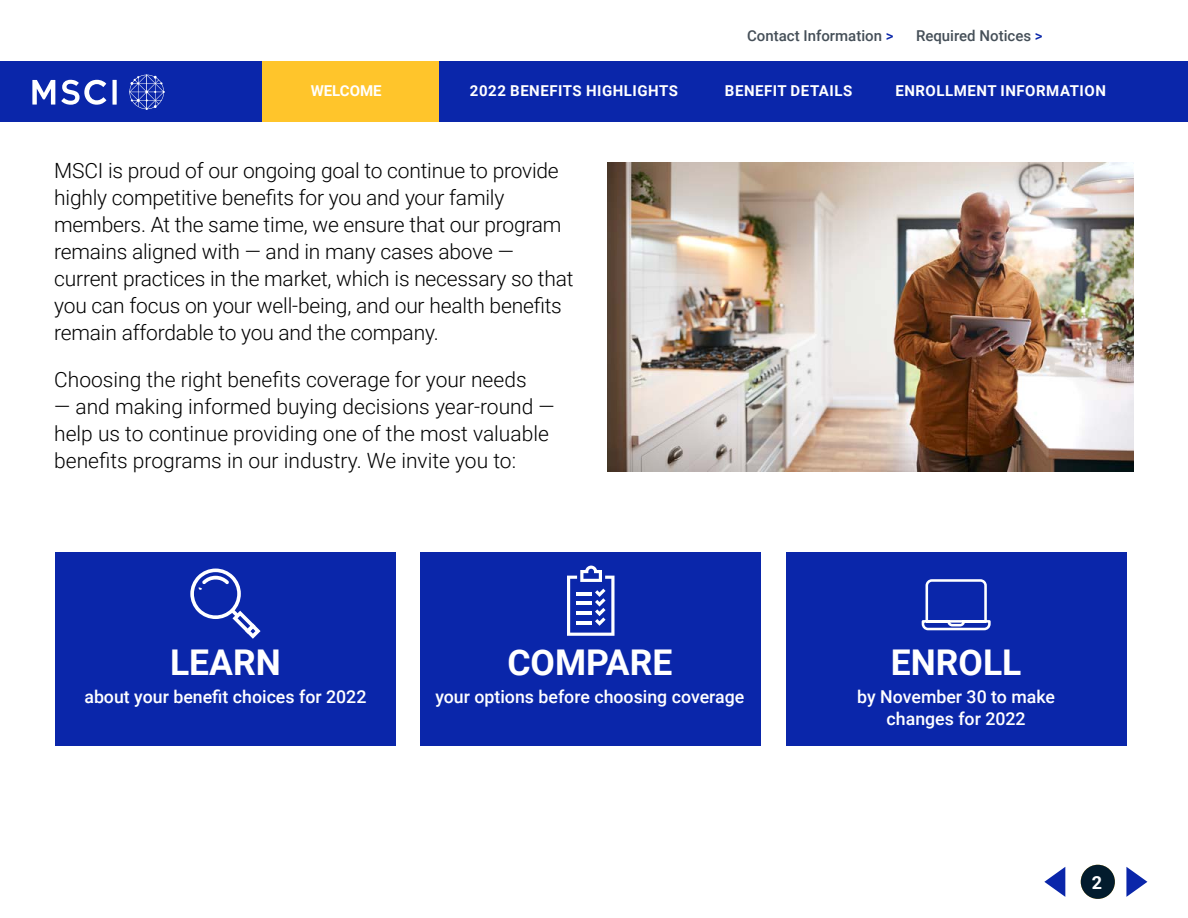
<style>
.page{position:relative;width:1188px;height:918px;background:#fff}
.page>*{position:absolute;margin:0;border:0;box-sizing:border-box;transform-origin:0 0}
.t1{font:700 35.55px "Roboto";color:#fff}
.t2{font:300 21px/27px "Roboto";letter-spacing:-.01em;color:#000}
.t3{font:700 18px "Roboto";color:#fff}
.t4{font:500 17.7px/21.3px "Roboto";color:#fff;text-align:center}
.t5{font:700 15px "Roboto";letter-spacing:.035em;color:#fff}
.t6{font:500 15px "Roboto";color:#454f58}
.t7{font:700 15px "Roboto";color:#fff}
.s1{color:#0a26aa}
</style>
<div class="page">
<div style="left:0;top:61px;width:1188px;height:61px;background:#0a26aa"></div>
<svg style="left:32px;top:80px;width:23px;height:25px"></svg>
<svg style="left:113px;top:80px;width:4px;height:25px"></svg>
<svg style="left:61px;top:80px;width:45px;height:25px"></svg>
<svg style="left:129px;top:75px;width:36px;height:35px"></svg>
<div style="left:263px;top:61px;width:176px;height:61px;background:#ffc52b"></div>
<div style="left:55px;top:552px;width:341px;height:194px;background:#0a26aa"></div>
<div style="left:421px;top:552px;width:340px;height:194px;background:#0a26aa"></div>
<div style="left:786px;top:552px;width:340px;height:194px;background:#0a26aa"></div>
<svg style="left:190px;top:569px;width:71px;height:70px"></svg>
<svg style="left:567px;top:566px;width:48px;height:70px"></svg>
<svg style="left:921px;top:579px;width:70px;height:52px"></svg>
<div style="left:1081px;top:865px;width:34px;height:34px;background:#031c2d;border-radius:50%"></div>
<svg style="left:1126px;top:867px;width:21px;height:30px"></svg>
<svg style="left:1044px;top:867px;width:21px;height:30px"></svg>
<img style="left:607px;top:162px;width:527px;height:310px">
<p class="t7" style="left:311px;top:81px;width:72px">WELCOME</p>
<p class="t5" style="left:470px;top:81px;width:210px">2022 BENEFITS HIGHLIGHTS</p>
<p class="t2" style="left:54px;top:156px;width:521px">MSCI is proud of our ongoing goal to continue to provide highly competitive benefits for you and your family members. At the same time, we ensure that our program remains aligned with — and in many cases above — current practices in the market, which is necessary so that you can focus on your well-being, and our health benefits remain affordable to you and the company.</p>
<p class="t2" style="left:54px;top:365px;width:474px">Choosing the right benefits coverage for your needs</p>
<p class="t2" style="left:54px;top:392px;width:502px">— and making informed buying decisions year-round — help us to continue providing one of the most valuable benefits programs in our industry. We invite you to:</p>
<p class="t6" style="left:747px;top:25px;width:148px">Contact Information <span class="s1">&gt;</span></p>
<p class="t6" style="left:916px;top:25px;width:128px">Required Notices <span class="s1">&gt;</span></p>
<p class="t5" style="left:725px;top:81px;width:129px">BENEFIT DETAILS</p>
<p class="t5" style="left:895px;top:81px;width:212px">ENROLLMENT INFORMATION</p>
<h1 class="t1" style="left:170px;top:638px;width:112px">LEARN</h1>
<p class="t4" style="left:84px;top:686px;width:284px">about your benefit choices for 2022</p>
<h1 class="t1" style="left:507px;top:638px;width:167px">COMPARE</h1>
<p class="t4" style="left:435px;top:686px;width:311px">your options before choosing coverage</p>
<h1 class="t1" style="left:891px;top:638px;width:132px">ENROLL</h1>
<p class="t4" style="left:857px;top:686px;width:199px">by November 30 to make changes for 2022</p>
<p class="t3" style="left:1092px;top:870px;width:12px">2</p>
</div>
